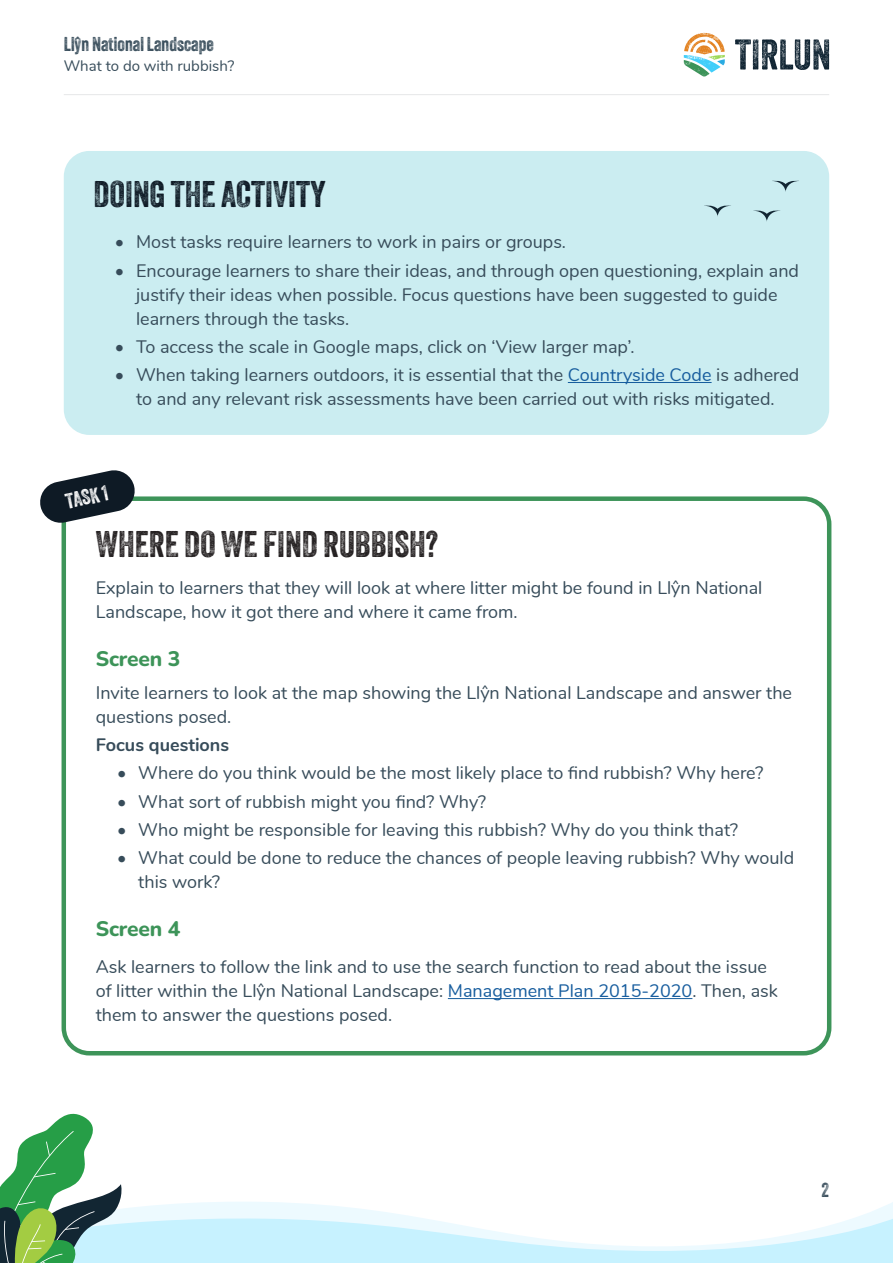
<style>
.page{position:relative;width:893px;height:1263px;background:#fff}
.page>*{position:absolute;margin:0;border:0;box-sizing:border-box;transform-origin:0 0}
.Page_sub_heading{font:36px "Veneer Two";color:#231f20}
.Page_sub_heading-2{font:36px "Veneer Two";color:#0e1a25}
.Page_section_heading{font:800 21px "Nunito";letter-spacing:-.01em;color:#3d9459}
.Key_activity_heading{font:21px "Veneer Two";color:#fff}
.t1{font:19.5px "Veneer Two";color:#374c5a}
.Body_text_-_bullet_list{font:18px/24px "Nunito";color:#374c5a}
.Body_text{font:18px/24px "Nunito";color:#374c5a}
.Body_text-2{font:700 18px "Nunito";color:#374c5a}
.t2{font:15px "Nunito";color:#374c5a}
.s1{color:#175d9e}
</style>
<div class="page">
<svg style="left:735px;top:39px;width:94px;height:31px"></svg>
<svg style="left:684px;top:33px;width:41px;height:44px"></svg>
<hr style="left:64px;top:94px;width:765px;height:1px;background:#e6e7e9">
<div style="left:64px;top:151px;width:765px;height:284px;background:#cbedf1;border-radius:26px"></div>
<hr style="left:568px;top:382px;width:144px;height:1px;background:#175d9e">
<hr style="left:448px;top:998px;width:244px;height:1px;background:#175d9e">
<div style="left:62px;top:496px;width:769px;height:559px;border:4px solid #3d9459;border-radius:26px"></div>
<svg style="left:772px;top:180px;width:27px;height:12px"></svg>
<svg style="left:753px;top:210px;width:28px;height:12px"></svg>
<svg style="left:704px;top:205px;width:27px;height:12px"></svg>
<svg style="left:0;top:1113px;width:893px;height:150px"></svg>
<svg style="left:40px;top:470px;width:97px;height:55px"></svg>
<p class="t1" style="left:64px;top:32px;width:152px">Llŷn National Landscape</p>
<p class="t2" style="left:64px;top:54px;width:172px">What to do with rubbish?</p>
<p class="Page_sub_heading-2" style="left:94px;top:173px;width:234px">DOING THE ACTIVITY</p>
<p class="Body_text_-_bullet_list" style="left:115px;top:229px;width:453px">• Most tasks require learners to work in pairs or groups.</p>
<p class="Body_text_-_bullet_list" style="left:136px;top:257px;width:664px;text-indent:-21px">• Encourage learners to share their ideas, and through open questioning, explain and justify their ideas when possible. Focus questions have been suggested to guide learners through the tasks.</p>
<p class="Body_text_-_bullet_list" style="left:115px;top:334px;width:521px">• To access the scale in Google maps, click on ‘View larger map’.</p>
<p class="Body_text_-_bullet_list" style="left:115px;top:362px;width:686px;text-align:center">• When taking learners outdoors, it is essential that the <span class="s1">Countryside Code</span> is adhered to and any relevant risk assessments have been carried out with risks mitigated.</p>
<p class="Key_activity_heading" style="left:63px;top:489px;width:44px;rotate:-12deg">TASK 1</p>
<p class="Page_sub_heading" style="left:96px;top:523px;width:344px">WHERE DO WE FIND RUBBISH?</p>
<p class="Body_text" style="left:96px;top:575px;width:668px">Explain to learners that they will look at where litter might be found in Llŷn National<br>Landscape, how it got there and where it came from.</p>
<p class="Page_section_heading" style="left:96px;top:644px;width:86px">Screen 3</p>
<p class="Body_text" style="left:96px;top:680px;width:698px">Invite learners to look at the map showing the Llŷn National Landscape and answer the questions posed.</p>
<p class="Body_text-2" style="left:96px;top:732px;width:135px">Focus questions</p>
<p class="Body_text_-_bullet_list" style="left:117px;top:760px;width:648px">• Where do you think would be the most likely place to find rubbish? Why here?</p>
<p class="Body_text_-_bullet_list" style="left:117px;top:788px;width:370px">• What sort of rubbish might you find? Why?</p>
<p class="Body_text_-_bullet_list" style="left:117px;top:817px;width:623px">• Who might be responsible for leaving this rubbish? Why do you think that?</p>
<p class="Body_text_-_bullet_list" style="left:138px;top:845px;width:657px;text-indent:-21px">• What could be done to reduce the chances of people leaving rubbish? Why would this work?</p>
<p class="Page_section_heading" style="left:96px;top:914px;width:86px">Screen 4</p>
<p class="Body_text_-_bullet_list" style="left:96px;top:954px;width:683px">Ask learners to follow the link and to use the search function to read about the issue of litter within the Llŷn National Landscape: <span class="s1">Management Plan 2015-2020</span>. Then, ask them to answer the questions posed.</p>
<p class="t1" style="left:821px;top:1178px;width:9px">2</p>
</div>
